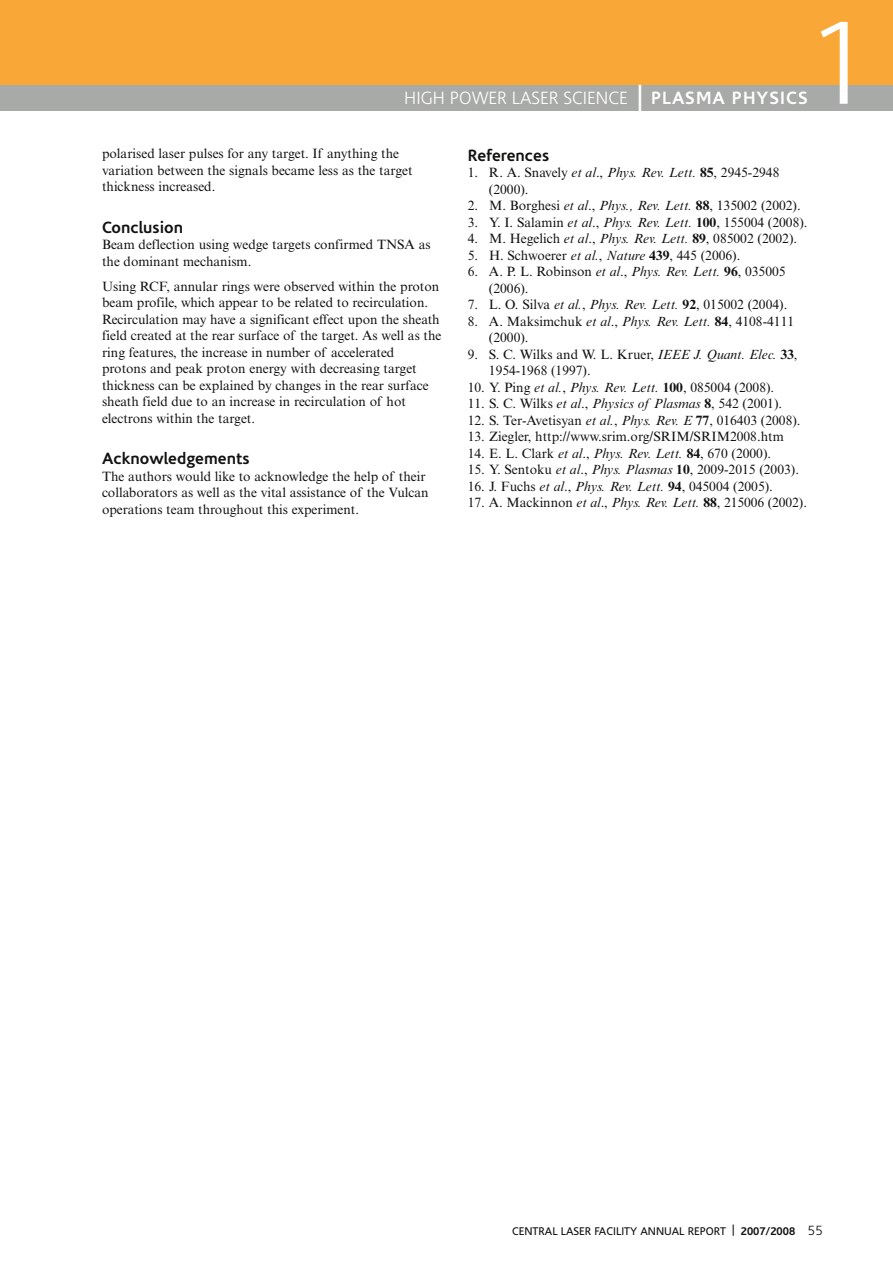
<style>
.page{position:relative;width:893px;height:1263px;background:#fff}
.page>*{position:absolute;margin:0;border:0;box-sizing:border-box;transform-origin:0 0}
.t1{font:300 118.5px "Corisande";color:#fff}
.t2{font:300 18px "Corisande";color:#fff}
.t3{font:700 16.5px "Corisande";color:#121211}
.t4{font:13.5px/16.5px "Times NRMT";color:#121211}
.t5{font:11.25px "Corisande";color:#121211}
.s1{font-weight:400;font-size:27px}
.s2{font-weight:700}
.s3{font-style:italic}
.s4{font-weight:300;font-size:13.5px}
</style>
<div class="page">
<div style="left:0;top:0;width:893px;height:85px;background:#f9a838"></div>
<div style="left:0;top:85px;width:893px;height:26px;background:#a8aaa7"></div>
<h2 class="t2" style="left:404px;top:90px;width:405px">HIGH POWER LASER SCIENCE <span class="s1">|</span> <span class="s2">PLASMA PHYSICS</span></h2>
<h1 class="t1" style="left:808px;top:17px;width:67px">1</h1>
<p class="t4" style="left:102px;top:147px;width:312px">polarised laser pulses for any target. If anything the variation between the signals became less as the target thickness increased.</p>
<p class="t3" style="left:102px;top:221px;width:82px">Conclusion</p>
<p class="t4" style="left:102px;top:238px;width:330px">Beam deflection using wedge targets confirmed TNSA as the dominant mechanism.</p>
<p class="t4" style="left:102px;top:279px;width:341px">Using RCF, annular rings were observed within the proton beam profile, which appear to be related to recirculation.<br>Recirculation may have a significant effect upon the sheath field created at the rear surface of the target. As well as the ring features, the increase in number of accelerated protons and peak proton energy with decreasing target thickness can be explained by changes in the rear surface sheath field due to an increase in recirculation of hot electrons within the target.</p>
<p class="t3" style="left:102px;top:452px;width:149px">Acknowledgements</p>
<p class="t4" style="left:102px;top:469px;width:328px">The authors would like to acknowledge the help of their collaborators as well as the vital assistance of the Vulcan operations team throughout this experiment.</p>
<p class="t3" style="left:468px;top:149px;width:83px">References</p>
<p class="t4" style="left:489px;top:166px;width:292px;text-indent:-21px">1. R. A. Snavely <span class="s3">et al</span>., <span class="s3">Phys. Rev. Lett.</span> <span class="s2">85</span>, 2945-2948 (2000).</p>
<p class="t4" style="left:468px;top:199px;width:334px">2. M. Borghesi <span class="s3">et al</span>., <span class="s3">Phys., Rev. Lett.</span> <span class="s2">88</span>, 135002 (2002).</p>
<p class="t4" style="left:468px;top:215px;width:341px">3. Y. I. Salamin <span class="s3">et al</span>., <span class="s3">Phys. Rev. Lett.</span> <span class="s2">100</span>, 155004 (2008).</p>
<p class="t4" style="left:468px;top:232px;width:331px">4. M. Hegelich <span class="s3">et al</span>., <span class="s3">Phys. Rev. Lett.</span> <span class="s2">89</span>, 085002 (2002).</p>
<p class="t4" style="left:468px;top:248px;width:274px">5. H. Schwoerer <span class="s3">et al.</span>, <span class="s3">Nature</span> <span class="s2">439</span>, 445 (2006).</p>
<p class="t4" style="left:489px;top:265px;width:298px;text-indent:-21px">6. A. P. L. Robinson <span class="s3">et al</span>., <span class="s3">Phys. Rev. Lett.</span> <span class="s2">96</span>, 035005 (2006).</p>
<p class="t4" style="left:468px;top:298px;width:321px">7. L. O. Silva <span class="s3">et al.</span>, <span class="s3">Phys. Rev. Lett.</span> <span class="s2">92</span>, 015002 (2004).</p>
<p class="t4" style="left:489px;top:314px;width:307px;text-indent:-21px">8. A. Maksimchuk <span class="s3">et al</span>., <span class="s3">Phys. Rev. Lett.</span> <span class="s2">84</span>, 4108-4111 (2000).</p>
<p class="t4" style="left:489px;top:347px;width:310px;text-indent:-21px">9. S. C. Wilks and W. L. Kruer, <span class="s3">IEEE J. Quant. Elec.</span> <span class="s2">33</span>,<br>1954-1968 (1997).</p>
<p class="t4" style="left:468px;top:380px;width:308px">10. Y. Ping <span class="s3">et al.</span>, <span class="s3">Phys. Rev. Lett.</span> <span class="s2">100</span>, 085004 (2008).</p>
<p class="t4" style="left:468px;top:397px;width:316px">11. S. C. Wilks <span class="s3">et al</span>., <span class="s3">Physics of Plasmas</span> <span class="s2">8</span>, 542 (2001).</p>
<p class="t4" style="left:468px;top:413px;width:334px">12. S. Ter-Avetisyan <span class="s3">et al.</span>, <span class="s3">Phys. Rev. E</span> <span class="s2">77</span>, 016403 (2008).</p>
<p class="t4" style="left:468px;top:430px;width:318px">13. Ziegler, http://www.srim.org/SRIM/SRIM2008.htm</p>
<p class="t4" style="left:468px;top:446px;width:305px">14. E. L. Clark <span class="s3">et al</span>., <span class="s3">Phys. Rev. Lett.</span> <span class="s2">84</span>, 670 (2000).</p>
<p class="t4" style="left:468px;top:463px;width:333px">15. Y. Sentoku <span class="s3">et al</span>., <span class="s3">Phys. Plasmas</span> <span class="s2">10</span>, 2009-2015 (2003).</p>
<p class="t4" style="left:468px;top:479px;width:307px">16. J. Fuchs <span class="s3">et al</span>., <span class="s3">Phys. Rev. Lett.</span> <span class="s2">94</span>, 045004 (2005).</p>
<p class="t4" style="left:468px;top:496px;width:341px">17. A. Mackinnon <span class="s3">et al</span>., <span class="s3">Phys. Rev. Lett.</span> <span class="s2">88</span>, 215006 (2002).</p>
<p class="t5" style="left:512px;top:1226px;width:312px">CENTRAL LASER FACILITY ANNUAL REPORT | <span class="s2">2007/2008</span> <span class="s4">55</span></p>
</div>
